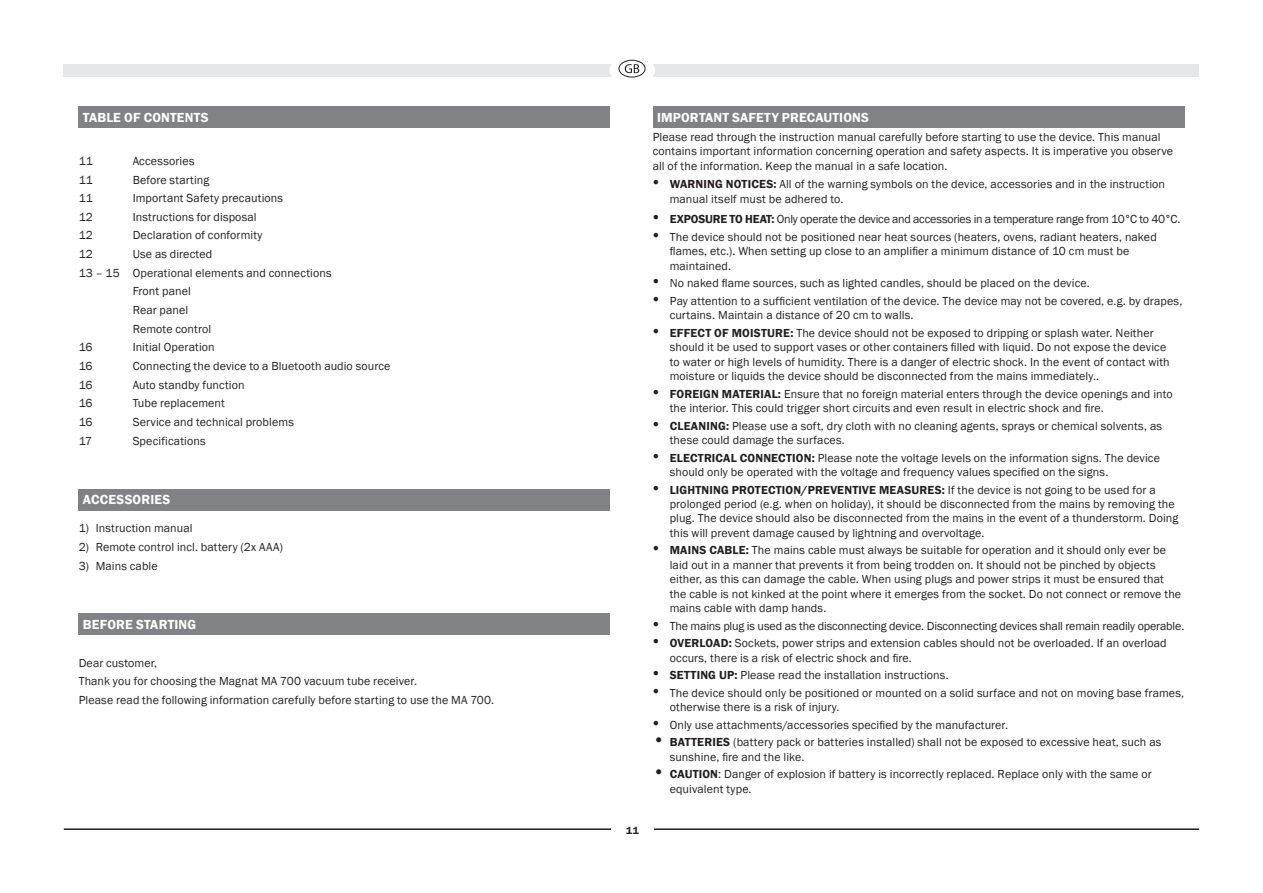
<style>
.page{position:relative;width:1263px;height:893px;background:#fff}
.page>*{position:absolute;margin:0;border:0;box-sizing:border-box;transform-origin:0 0}
.t1{font:600 13.5px "Franklin Gothic";letter-spacing:.01em;color:#fff}
.t2{font:12px/14.4px "Franklin Gothic";letter-spacing:.01em;color:#231f20}
.t3{font:12px "Franklin Gothic";letter-spacing:-.01em;color:#231f20}
.t4{font:12px "Franklin Gothic";letter-spacing:-.02em;color:#231f20}
.t5{font:600 10.5px "Franklin Gothic";color:#231f20}
.s1{font-family:"Times New Roman";font-size:18px}
.s2{font-weight:600}
.s3{font-weight:600;font-size:18px}
</style>
<div class="page">
<div style="left:64px;top:64px;width:1135px;height:13px;background:#e6e7e9"></div>
<hr style="left:64px;top:828px;width:1135px;height:2px;background:#231f20">
<div style="left:611px;top:817px;width:43px;height:26px;background:#fff"></div>
<div style="left:609px;top:55px;width:46px;height:30px;background:#fff;border-radius:50%"></div>
<svg style="left:619px;top:60px;width:26px;height:17px"></svg>
<div style="left:618px;top:60px;width:27px;height:18px;border:1px solid #231f20;border-radius:50%"></div>
<svg style="left:625px;top:64px;width:14px;height:9px"></svg>
<div style="left:653px;top:106px;width:531px;height:22px;background:#808285"></div>
<div style="left:79px;top:106px;width:531px;height:22px;background:#808285"></div>
<div style="left:79px;top:489px;width:531px;height:21px;background:#808285"></div>
<div style="left:79px;top:613px;width:531px;height:22px;background:#808285"></div>
<p class="t1" style="left:83px;top:109px;width:127px">TABLE OF CONTENTS</p>
<p class="t2" style="left:79px;top:154px;width:16px">11</p>
<p class="t2" style="left:133px;top:154px;width:63px">Accessories</p>
<p class="t2" style="left:79px;top:173px;width:16px">11</p>
<p class="t2" style="left:133px;top:173px;width:78px">Before starting</p>
<p class="t2" style="left:79px;top:191px;width:16px">11</p>
<p class="t2" style="left:133px;top:191px;width:152px">Important Safety precautions</p>
<p class="t2" style="left:79px;top:210px;width:16px">12</p>
<p class="t2" style="left:133px;top:210px;width:126px">Instructions for disposal</p>
<p class="t2" style="left:79px;top:229px;width:16px">12</p>
<p class="t2" style="left:133px;top:229px;width:131px">Declaration of conformity</p>
<p class="t2" style="left:79px;top:247px;width:16px">12</p>
<p class="t2" style="left:133px;top:247px;width:81px">Use as directed</p>
<p class="t2" style="left:79px;top:266px;width:254px">13 – 15 Operational elements and connections</p>
<p class="t2" style="left:133px;top:284px;width:60px">Front panel</p>
<p class="t2" style="left:133px;top:303px;width:57px">Rear panel</p>
<p class="t2" style="left:133px;top:322px;width:80px">Remote control</p>
<p class="t2" style="left:79px;top:340px;width:15px">16</p>
<p class="t2" style="left:133px;top:340px;width:84px">Initial Operation</p>
<p class="t2" style="left:79px;top:359px;width:15px">16</p>
<p class="t2" style="left:133px;top:359px;width:259px">Connecting the device to a Bluetooth audio source</p>
<p class="t2" style="left:79px;top:378px;width:15px">16</p>
<p class="t2" style="left:133px;top:378px;width:113px">Auto standby function</p>
<p class="t2" style="left:79px;top:396px;width:15px">16</p>
<p class="t2" style="left:133px;top:396px;width:94px">Tube replacement</p>
<p class="t2" style="left:79px;top:415px;width:15px">16</p>
<p class="t2" style="left:133px;top:415px;width:163px">Service and technical problems</p>
<p class="t2" style="left:79px;top:434px;width:15px">17</p>
<p class="t2" style="left:133px;top:434px;width:74px">Specifications</p>
<p class="t1" style="left:83px;top:491px;width:89px">ACCESSORIES</p>
<p class="t2" style="left:79px;top:521px;width:115px">1) Instruction manual</p>
<p class="t2" style="left:79px;top:540px;width:206px">2) Remote control incl. battery (2x AAA)</p>
<p class="t2" style="left:79px;top:559px;width:81px">3) Mains cable</p>
<p class="t1" style="left:83px;top:616px;width:115px">BEFORE STARTING</p>
<p class="t2" style="left:79px;top:654px;width:417px;line-height:18.6px">Dear customer,<br>Thank you for choosing the Magnat MA 700 vacuum tube receiver.<br>Please read the following information carefully before starting to use the MA 700.</p>
<p class="t5" style="left:626px;top:824px;width:14px">11</p>
<p class="t1" style="left:657px;top:109px;width:213px">IMPORTANT SAFETY PRECAUTIONS</p>
<p class="t2" style="left:653px;top:130px;width:522px">Please read through the instruction manual carefully before starting to use the device. This manual contains important information concerning operation and safety aspects. It is imperative you observe all of the information. Keep the manual in a safe location.</p>
<p class="t2" style="left:670px;top:177px;width:497px;text-indent:-17px"><span class="s1">•</span> <span class="s2">WARNING NOTICES:</span> All of the warning symbols on the device, accessories and in the instruction manual itself must be adhered to.</p>
<p class="t4" style="left:653px;top:212px;width:529px"><span class="s1">•</span> <span class="s2">EXPOSURE TO HEAT:</span> Only operate the device and accessories in a temperature range from 10°C to 40°C.</p>
<p class="t2" style="left:670px;top:230px;width:489px;text-indent:-17px"><span class="s1">•</span> The device should not be positioned near heat sources (heaters, ovens, radiant heaters, naked flames, etc.). When setting up close to an amplifier a minimum distance of 10 cm must be maintained.</p>
<p class="t2" style="left:653px;top:276px;width:439px"><span class="s1">•</span> No naked flame sources, such as lighted candles, should be placed on the device.</p>
<p class="t2" style="left:670px;top:294px;width:514px;text-indent:-17px"><span class="s1">•</span> Pay attention to a sufficient ventilation of the device. The device may not be covered, e.g. by drapes, curtains. Maintain a distance of 20 cm to walls.</p>
<p class="t2" style="left:670px;top:326px;width:501px;text-indent:-17px"><span class="s1">•</span> <span class="s2">EFFECT OF MOISTURE:</span> The device should not be exposed to dripping or splash water. Neither should it be used to support vases or other containers filled with liquid. Do not expose the device to water or high levels of humidity. There is a danger of electric shock. In the event of contact with moisture or liquids the device should be disconnected from the mains immediately..</p>
<p class="t2" style="left:670px;top:387px;width:504px;text-indent:-17px"><span class="s1">•</span> <span class="s2">FOREIGN MATERIAL:</span> Ensure that no foreign material enters through the device openings and into the interior. This could trigger short circuits and even result in electric shock and fire.</p>
<p class="t2" style="left:670px;top:419px;width:494px;text-indent:-17px"><span class="s1">•</span> <span class="s2">CLEANING:</span> Please use a soft, dry cloth with no cleaning agents, sprays or chemical solvents, as these could damage the surfaces.</p>
<p class="t2" style="left:670px;top:451px;width:492px;text-indent:-17px"><span class="s1">•</span> <span class="s2">ELECTRICAL CONNECTION:</span> Please note the voltage levels on the information signs. The device should only be operated with the voltage and frequency values specified on the signs.</p>
<p class="t2" style="left:670px;top:483px;width:510px;text-indent:-17px"><span class="s1">•</span> <span class="s2">LIGHTNING PROTECTION/PREVENTIVE MEASURES:</span> If the device is not going to be used for a prolonged period (e.g. when on holiday), it should be disconnected from the mains by removing the plug. The device should also be disconnected from the mains in the event of a thunderstorm. Doing this will prevent damage caused by lightning and overvoltage.</p>
<p class="t2" style="left:670px;top:543px;width:513px;text-indent:-17px"><span class="s1">•</span> <span class="s2">MAINS CABLE:</span> The mains cable must always be suitable for operation and it should only ever be laid out in a manner that prevents it from being trodden on. It should not be pinched by objects either, as this can damage the cable. When using plugs and power strips it must be ensured that the cable is not kinked at the point where it emerges from the socket. Do not connect or remove the mains cable with damp hands.</p>
<p class="t3" style="left:653px;top:618px;width:533px"><span class="s1">•</span> The mains plug is used as the disconnecting device. Disconnecting devices shall remain readily operable.</p>
<p class="t2" style="left:670px;top:636px;width:498px;text-indent:-17px"><span class="s1">•</span> <span class="s2">OVERLOAD:</span> Sockets, power strips and extension cables should not be overloaded. If an overload occurs, there is a risk of electric shock and fire.</p>
<p class="t2" style="left:653px;top:668px;width:297px"><span class="s1">•</span> <span class="s2">SETTING UP:</span> Please read the installation instructions.</p>
<p class="t2" style="left:670px;top:686px;width:516px;text-indent:-17px"><span class="s1">•</span> The device should only be positioned or mounted on a solid surface and not on moving base frames, otherwise there is a risk of injury.</p>
<p class="t2" style="left:653px;top:718px;width:357px"><span class="s1">•</span> Only use attachments/accessories specified by the manufacturer.</p>
<p class="t2" style="left:670px;top:735px;width:493px;text-indent:-17px"><span class="s3">•</span> <span class="s2">BATTERIES</span> (battery pack or batteries installed) shall not be exposed to excessive heat, such as sunshine, fire and the like.</p>
<p class="t2" style="left:670px;top:767px;width:483px;text-indent:-17px"><span class="s3">•</span> <span class="s2">CAUTION</span>: Danger of explosion if battery is incorrectly replaced. Replace only with the same or equivalent type.</p>
</div>
